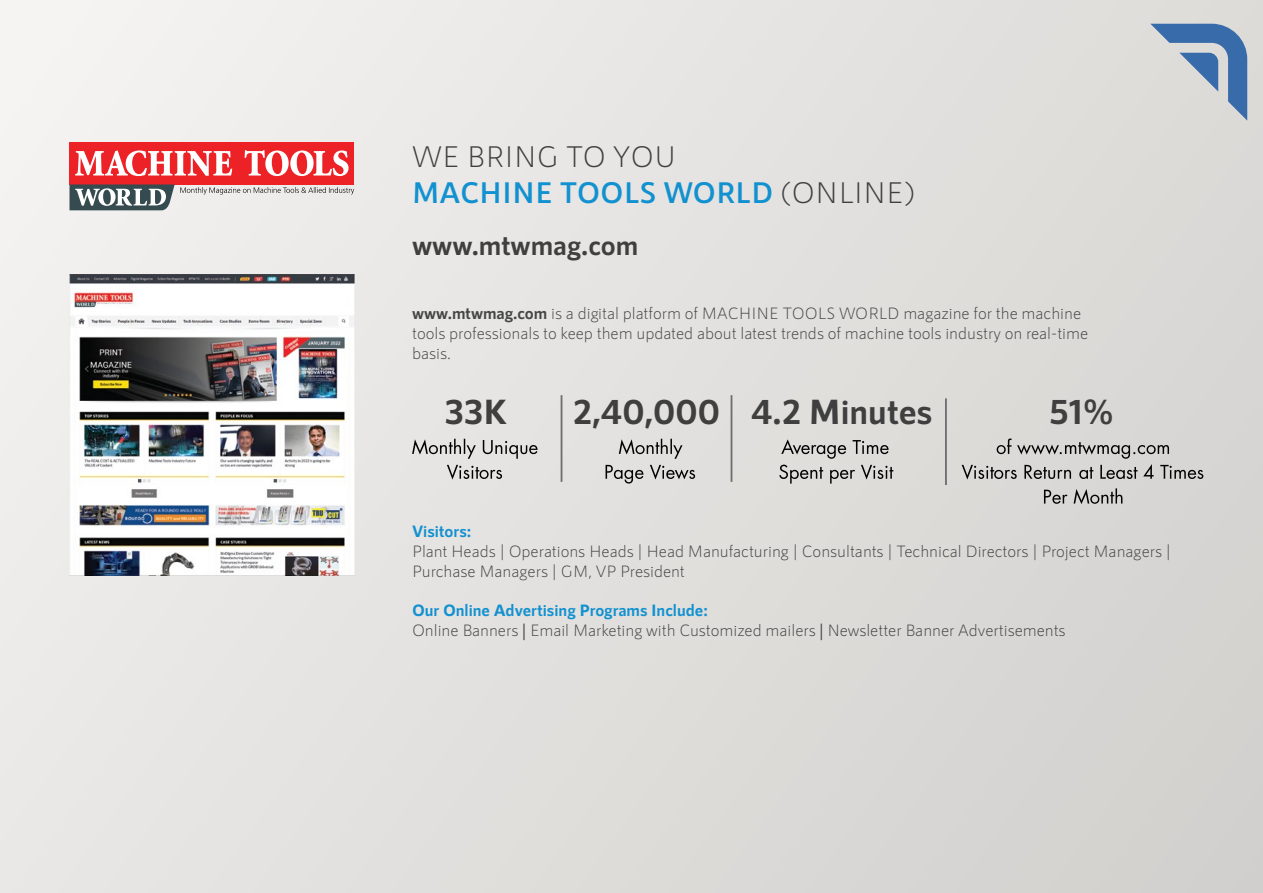
<style>
.page{position:relative;width:1263px;height:893px;background:#fff}
.page>*{position:absolute;margin:0;border:0;box-sizing:border-box;transform-origin:0 0}
.t1{font:700 35.25px "RNS Sanz";color:#3f3f3f}
.t2{font:300 30px/36px "RNS Sanz";color:#3f3f3f}
.t3{font:700 27.6px "RNS Sanz";color:#3f3f3f}
.t4{font:300 16.5px/19.8px "RNS Sanz";color:#444645}
.t5{font:700 16.5px "RNS Sanz";color:#1291d0}
.s1{font-weight:600;color:#1291d0}
.s2{font-weight:700}
.s3{font-weight:700;color:#1291d0}
.s4{font-family:"Myriad Pro";font-weight:400}
</style>
<div class="page">
<div style="left:0;top:0;width:1263px;height:893px;background:linear-gradient(to right,#efeeec,#d6d5d2)"></div>
<div style="left:70px;top:142px;width:284px;height:42px;background:#ec2227"></div>
<svg style="left:75px;top:150px;width:274px;height:26px"></svg>
<svg style="left:70px;top:184px;width:284px;height:26px;background:#bab8b9"></svg>
<svg style="left:1150px;top:24px;width:97px;height:97px;background:#a0b2c7"></svg>
<img style="left:70px;top:274px;width:284px;height:301px">
<svg style="left:962px;top:438px;width:241px;height:66px;background:#c2c1bf"></svg>
<svg style="left:412px;top:439px;width:125px;height:41px;background:#c8c7c5"></svg>
<svg style="left:605px;top:439px;width:90px;height:45px;background:#c1bfbe"></svg>
<svg style="left:779px;top:439px;width:114px;height:45px;background:#bcbbb8"></svg>
<hr style="left:945px;top:398px;width:2px;height:87px;background:#6e6f71">
<hr style="left:731px;top:395px;width:1px;height:87px;background:#6e6f71">
<hr style="left:561px;top:395px;width:1px;height:87px;background:#6e6f71">
<h2 class="t2" style="left:412px;top:138px;width:505px">WE BRING TO YOU<br><span class="s1">MACHINE TOOLS WORLD</span> (ONLINE)</h2>
<h3 class="t3" style="left:412px;top:229px;width:228px">www.mtwmag.com</h3>
<p class="t4" style="left:412px;top:303px;width:678px"><span class="s2">www.mtwmag.com</span> is a digital platform of MACHINE TOOLS WORLD magazine for the machine tools professionals to keep them updated about latest trends of machine tools industry on real-time basis.</p>
<h1 class="t1" style="left:445px;top:391px;width:64px">33K</h1>
<h1 class="t1" style="left:573px;top:391px;width:361px">2,40,000 4.2 Minutes</h1>
<h1 class="t1" style="left:1050px;top:391px;width:66px">51%</h1>
<p class="t5" style="left:412px;top:522px;width:61px">Visitors:</p>
<p class="t4" style="left:412px;top:541px;width:760px">Plant Heads | Operations Heads | Head Manufacturing | Consultants | Technical Directors | Project Managers |<br>Purchase Managers | GM, VP President</p>
<p class="t4" style="left:412px;top:600px;width:655px"><span class="s3">Our Online Advertising Programs Include:<br></span>Online Banners <span class="s4">|</span> Email Marketing with Customized mailers <span class="s4">|</span> Newsletter Banner Advertisements</p>
</div>
